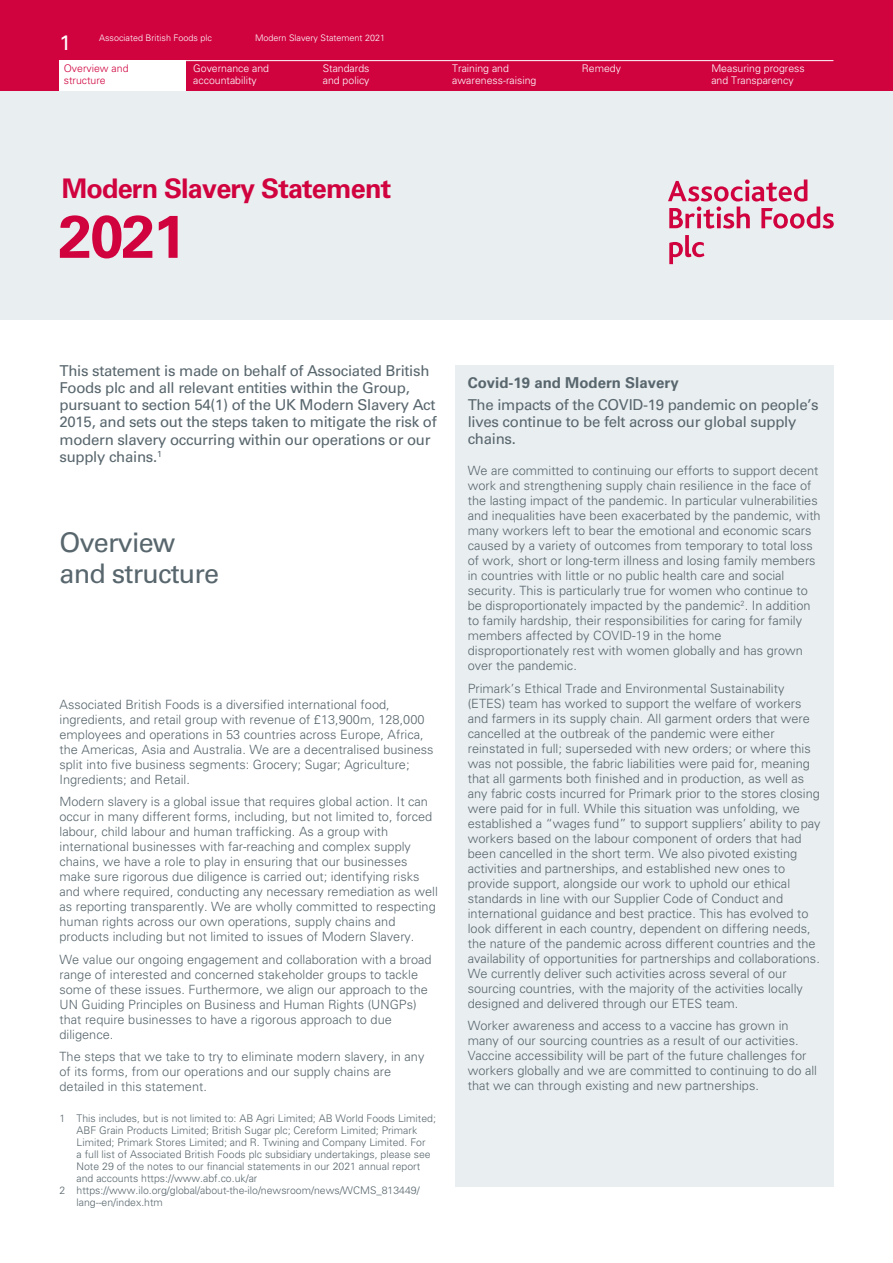
<style>
.page{position:relative;width:893px;height:1263px;background:#fff}
.page>*{position:absolute;margin:0;border:0;box-sizing:border-box;transform-origin:0 0}
.Theme-title{font:700 60px "Univers LT Std";color:#d0033f}
.Theme-title-2{font:700 27px "Univers LT Std";letter-spacing:-.03em;color:#d0033f}
.Page_Title{font:27px/31.5px "Univers LT Std";letter-spacing:-.03em;color:#58666d}
.Running-Footers{font:21px "Univers LT Std";color:#fff}
.Introduction{font:15px/17.2px "Univers LT Std";letter-spacing:-.02em;color:#58666d}
.Heading-1{font:700 15px "Univers LT Std";color:#58666d}
.Bodytext{font:300 12.75px/15px "Univers LT Std";color:#58666d}
.t1{font:300 10.5px/12px "Univers LT Std";color:#58666d}
.Running-Footers-2{font:300 10.5px/12px "Univers LT Std";color:#fff}
.Running-Footers-3{font:300 10.5px/12px "Univers LT Std";color:#d0033f}
.Running-Footers-4{font:300 9px "Univers LT Std";color:#fff}
</style>
<div class="page">
<div style="left:0;top:0;width:893px;height:91px;background:#d0033f"></div>
<div style="left:60px;top:60px;width:126px;height:33px;background:#fff"></div>
<hr style="left:60px;top:60px;width:773px;height:1px;background:#fff">
<div style="left:0;top:91px;width:893px;height:229px;background:#e9eef1"></div>
<svg style="left:668px;top:179px;width:166px;height:50px"></svg>
<svg style="left:669px;top:235px;width:35px;height:29px"></svg>
<div style="left:455px;top:365px;width:378px;height:821px;background:#e9eef1"></div>
<p class="Running-Footers" style="left:60px;top:30px;width:13px">1</p>
<p class="Running-Footers-4" style="left:99px;top:33px;width:115px">Associated British Foods plc</p>
<p class="Running-Footers-4" style="left:255px;top:33px;width:132px">Modern Slavery Statement 2021</p>
<p class="Running-Footers-3" style="left:64px;top:63px;width:66px">Overview and structure</p>
<p class="Running-Footers-2" style="left:452px;top:63px;width:86px">Training and awareness-raising</p>
<p class="Running-Footers-2" style="left:193px;top:63px;width:77px">Governance and accountability</p>
<p class="Running-Footers-2" style="left:323px;top:63px;width:48px">Standards</p>
<p class="Running-Footers-2" style="left:582px;top:63px;width:41px">Remedy</p>
<p class="Running-Footers-2" style="left:323px;top:75px;width:48px">and policy</p>
<p class="Theme-title-2" style="left:62px;top:172px;width:331px">Modern Slavery Statement</p>
<p class="Theme-title" style="left:58px;top:202px;width:130px">2021</p>
<p class="Running-Footers-2" style="left:711px;top:63px;width:95px">Measuring progress and Transparency</p>
<p class="Introduction" style="left:60px;top:362px;width:379px">This statement is made on behalf of Associated British Foods plc and all relevant entities within the Group, pursuant to section 54(1) of the UK Modern Slavery Act 2015, and sets out the steps taken to mitigate the risk of modern slavery occurring within our operations or our supply chains.<sup>1</sup></p>
<p class="Page_Title" style="left:60px;top:526px;width:161px">Overview and structure</p>
<p class="Bodytext" style="left:60px;top:697px;width:376px">Associated British Foods is a diversified international food, ingredients, and retail group with revenue of £13,900m, 128,000 employees and operations in 53 countries across Europe, Africa, the Americas, Asia and Australia. We are a decentralised business split into five business segments: Grocery; Sugar; Agriculture; Ingredients; and Retail.</p>
<p class="Bodytext" style="left:60px;top:794px;width:380px">Modern slavery is a global issue that requires global action. It can occur in many different forms, including, but not limited to, forced labour, child labour and human trafficking. As a group with international businesses with far-reaching and complex supply chains, we have a role to play in ensuring that our businesses make sure rigorous due diligence is carried out; identifying risks and where required, conducting any necessary remediation as well as reporting transparently. We are wholly committed to respecting human rights across our own operations, supply chains and products including but not limited to issues of Modern Slavery.</p>
<p class="Bodytext" style="left:60px;top:952px;width:374px">We value our ongoing engagement and collaboration with a broad range of interested and concerned stakeholder groups to tackle some of these issues. Furthermore, we align our approach to the UN Guiding Principles on Business and Human Rights (UNGPs) that require businesses to have a rigorous approach to due diligence.</p>
<p class="Bodytext" style="left:60px;top:1049px;width:366px">The steps that we take to try to eliminate modern slavery, in any of its forms, from our operations and our supply chains are detailed in this statement.</p>
<p class="t1" style="left:77px;top:1112px;width:361px;text-indent:-17px">1 This includes, but is not limited to: AB Agri Limited; AB World Foods Limited; ABF Grain Products Limited; British Sugar plc; Cereform Limited; Primark Limited; Primark Stores Limited; and R. Twining and Company Limited. For<br>a full list of Associated British Foods plc subsidiary undertakings, please see Note 29 of the notes to our financial statements in our 2021 annual report and accounts https://www.abf.co.uk/ar</p>
<p class="t1" style="left:77px;top:1184px;width:345px;text-indent:-17px">2 https://www.ilo.org/global/about-the-ilo/newsroom/news/WCMS_813449/ lang--en/index.htm</p>
<p class="Heading-1" style="left:468px;top:374px;width:212px">Covid-19 and Modern Slavery</p>
<p class="Introduction" style="left:468px;top:396px;width:352px">The impacts of the COVID-19 pandemic on people’s lives continue to be felt across our global supply chains.</p>
<p class="Bodytext" style="left:468px;top:463px;width:354px">We are committed to continuing our efforts to support decent work and strengthening supply chain resilience in the face of the lasting impact of the pandemic. In particular vulnerabilities and inequalities have been exacerbated by the pandemic, with many workers left to bear the emotional and economic scars caused by a variety of outcomes from temporary to total loss of work, short or long-term illness and losing family members in countries with little or no public health care and social security. This is particularly true for women who continue to be disproportionately impacted by the pandemic<sup>2</sup>. In addition to family hardship, their responsibilities for caring for family members affected by COVID-19 in the home disproportionately rest with women globally and has grown over the pandemic.</p>
<p class="Bodytext" style="left:468px;top:681px;width:354px">Primark’s Ethical Trade and Environmental Sustainability (ETES) team has worked to support the welfare of workers and farmers in its supply chain. All garment orders that were cancelled at the outbreak of the pandemic were either reinstated in full; superseded with new orders; or where this was not possible, the fabric liabilities were paid for, meaning that all garments both finished and in production, as well as any fabric costs incurred for Primark prior to the stores closing were paid for in full. While this situation was unfolding, we established a “wages fund” to support suppliers’ ability to pay workers based on the labour component of orders that had been cancelled in the short term. We also pivoted existing activities and partnerships, and established new ones to provide support, alongside our work to uphold our ethical standards in line with our Supplier Code of Conduct and international guidance and best practice. This has evolved to look different in each country, dependent on differing needs, the nature of the pandemic across different countries and the availability of opportunities for partnerships and collaborations.<br>We currently deliver such activities across several of our sourcing countries, with the majority of the activities locally designed and delivered through our ETES team.</p>
<p class="Bodytext" style="left:468px;top:1018px;width:351px">Worker awareness and access to a vaccine has grown in many of our sourcing countries as a result of our activities.<br>Vaccine accessibility will be part of the future challenges for workers globally and we are committed to continuing to do all that we can through existing and new partnerships.</p>
</div>
